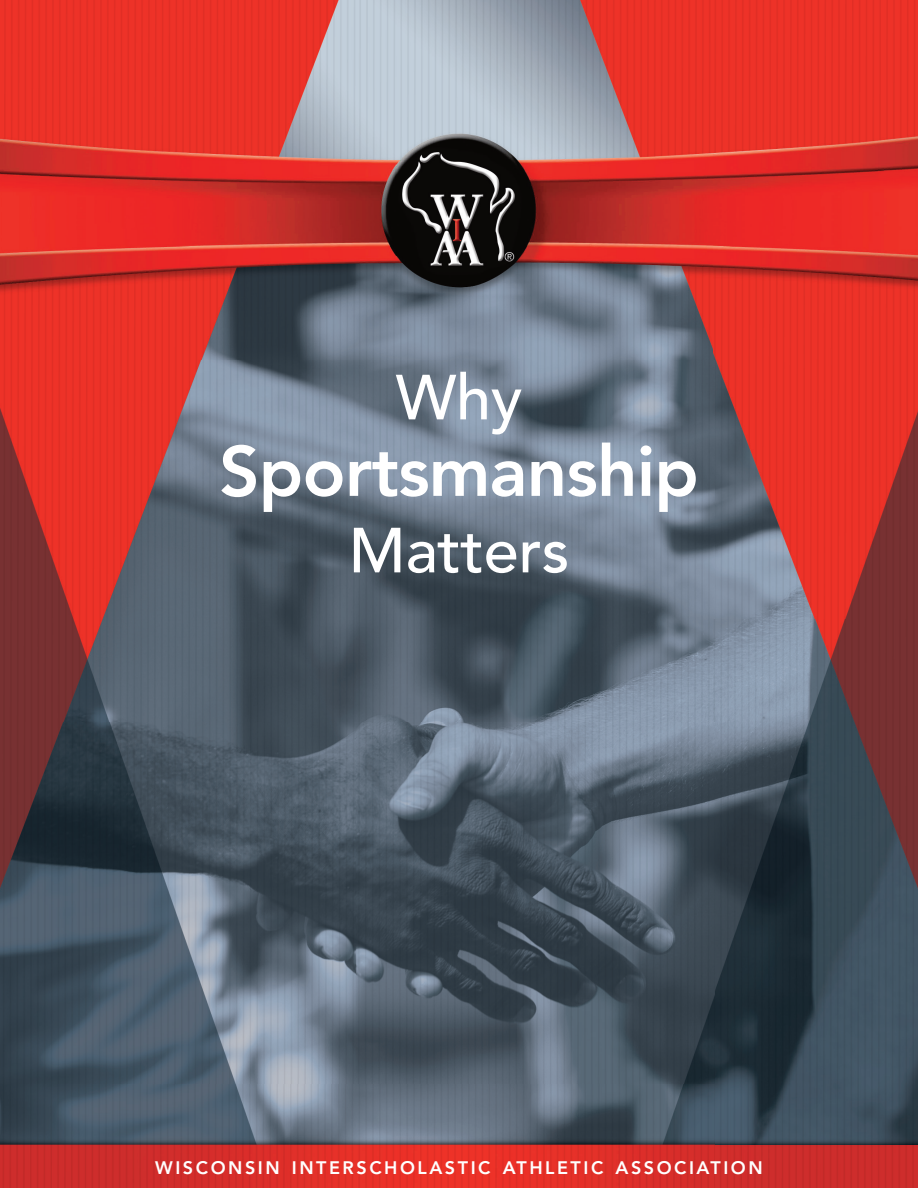
<style>
.page{position:relative;width:918px;height:1188px;background:#fff}
.page>*{position:absolute;margin:0;border:0;box-sizing:border-box;transform-origin:0 0}
.t1{font:800 70.5px "Avenir";letter-spacing:-.01em;color:#fff}
.t2{font:500 63px "Avenir";letter-spacing:-.005em;color:#fff}
.t3{font:800 18px "Avenir";letter-spacing:.14em;color:#fff}
</style>
<div class="page">
<img style="left:0;top:0;width:918px;height:1188px">
<h2 class="t2" style="left:396px;top:361px;width:128px">Why</h2>
<h1 class="t1" style="left:219px;top:430px;width:481px">Sportsmanship</h1>
<h2 class="t2" style="left:349px;top:514px;width:222px">Matters</h2>
<p class="t3" style="left:155px;top:1157px;width:609px">WISCONSIN INTERSCHOLASTIC ATHLETIC ASSOCIATION</p>
</div>
